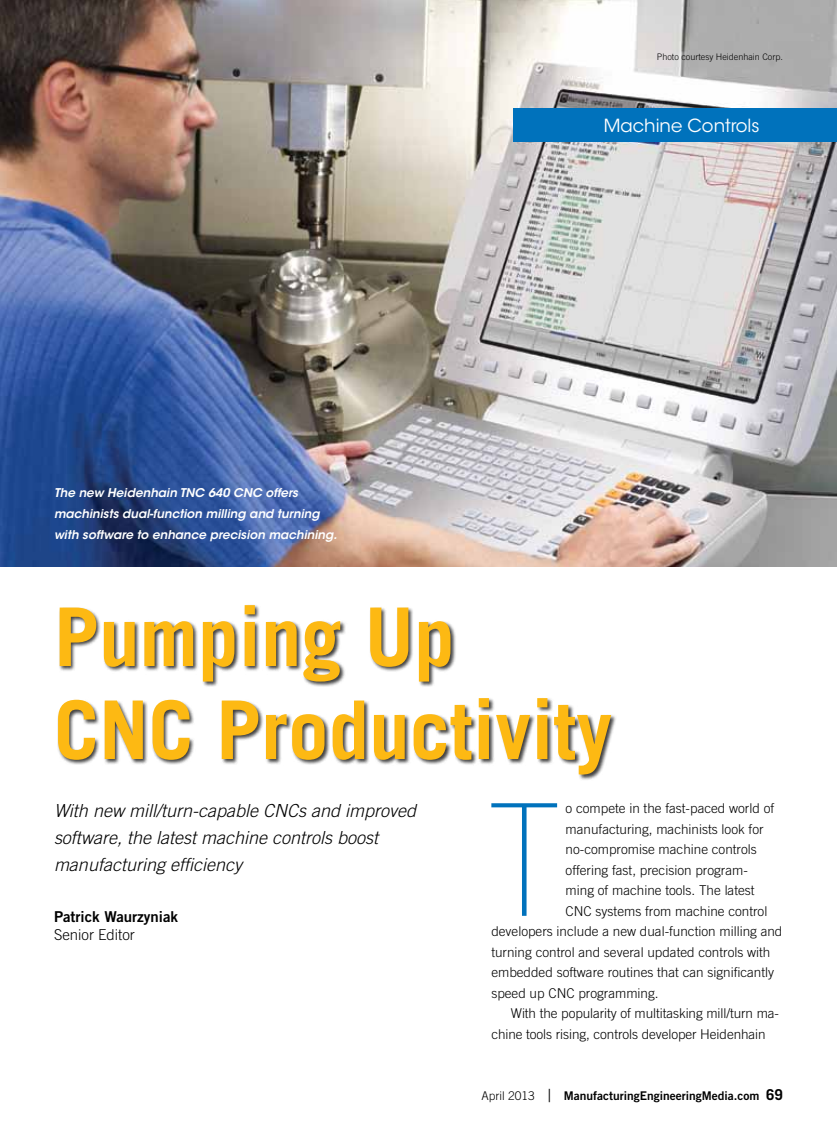
<style>
.page{position:relative;width:837px;height:1134px;background:#fff}
.page>*{position:absolute;margin:0;border:0;box-sizing:border-box;transform-origin:0 0}
.t1{font:200 152.1px "ITC Avant Garde Std";color:#0072bc}
.t2{font:700 81px/93px "Trade Gothic LT Std";color:#fdb913}
.t3{font:italic 300 18px/27px "Trade Gothic LT Std";color:#000}
.t4{font:18px "ITC Avant Garde Std";color:#fff}
.t5{font:15px "Trade Gothic LT Std Bd 2";color:#000}
.t6{font:300 15px "Trade Gothic LT Std";color:#000}
.t7{font:300 13.5px "Trade Gothic LT Std";color:#000}
.t8{font:italic 600 12px/21px "ITC Avant Garde Std";color:#fff}
.t9{font:12px "Trade Gothic LT Std Bd 2";color:#000}
.t10{font:300 9px "Trade Gothic LT Std";color:#000}
.s1{font-family:"Trade Gothic LT Std";font-weight:300}
.s2{font-family:"Trade Gothic LT Std";font-weight:300;font-size:18px}
.s3{font-family:"Trade Gothic LT Std";font-weight:700;font-size:15px}
</style>
<div class="page">
<img style="left:0;top:0;width:837px;height:567px">
<div style="left:57px;top:604px;width:560px;height:176px;background:#000;opacity:.75"></div>
<div style="left:513px;top:108px;width:324px;height:34px;background:#0072bc"></div>
<p class="t10" style="left:657px;top:52px;width:128px">Photo courtesy Heidenhain Corp.</p>
<p class="t8" style="left:54px;top:482px;width:285px">The new Heidenhain TNC 640 CNC offers machinists dual-function milling and turning with software to enhance precision machining.</p>
<h3 class="t4" style="left:604px;top:114px;width:157px">Machine Controls</h3>
<h2 class="t2" style="left:54px;top:589px;width:560px">Pumping Up<br>CNC Productivity</h2>
<h3 class="t3" style="left:54px;top:798px;width:364px">With new mill/turn-capable CNCs and improved software, the latest machine controls boost manufacturing efficiency</h3>
<p class="t5" style="left:54px;top:907px;width:126px">Patrick Waurzyniak</p>
<p class="t6" style="left:54px;top:926px;width:82px">Senior Editor</p>
<h1 class="t1" style="left:491px;top:772px;width:69px">T</h1>
<p class="t7" style="left:566px;top:800px;width:210px">o compete in the fast-paced world of</p>
<p class="t7" style="left:566px;top:821px;width:200px">manufacturing, machinists look for</p>
<p class="t7" style="left:566px;top:841px;width:193px">no-compromise machine controls</p>
<p class="t7" style="left:566px;top:862px;width:184px">offering fast, precision program-</p>
<p class="t7" style="left:566px;top:883px;width:191px">ming of machine tools. The latest</p>
<p class="t7" style="left:566px;top:903px;width:203px">CNC systems from machine control</p>
<p class="t7" style="left:491px;top:924px;width:293px">developers include a new dual-function milling and</p>
<p class="t7" style="left:491px;top:944px;width:281px">turning control and several updated controls with</p>
<p class="t7" style="left:491px;top:965px;width:284px">embedded software routines that can significantly</p>
<p class="t7" style="left:491px;top:985px;width:169px">speed up CNC programming.</p>
<p class="t7" style="left:511px;top:1006px;width:270px">With the popularity of multitasking mill/turn ma-</p>
<p class="t7" style="left:491px;top:1026px;width:276px">chine tools rising, controls developer Heidenhain</p>
<p class="t9" style="left:482px;top:1088px;width:303px"><span class="s1">April 2013</span> <span class="s2">|</span> ManufacturingEngineeringMedia.com <span class="s3">69</span></p>
</div>
